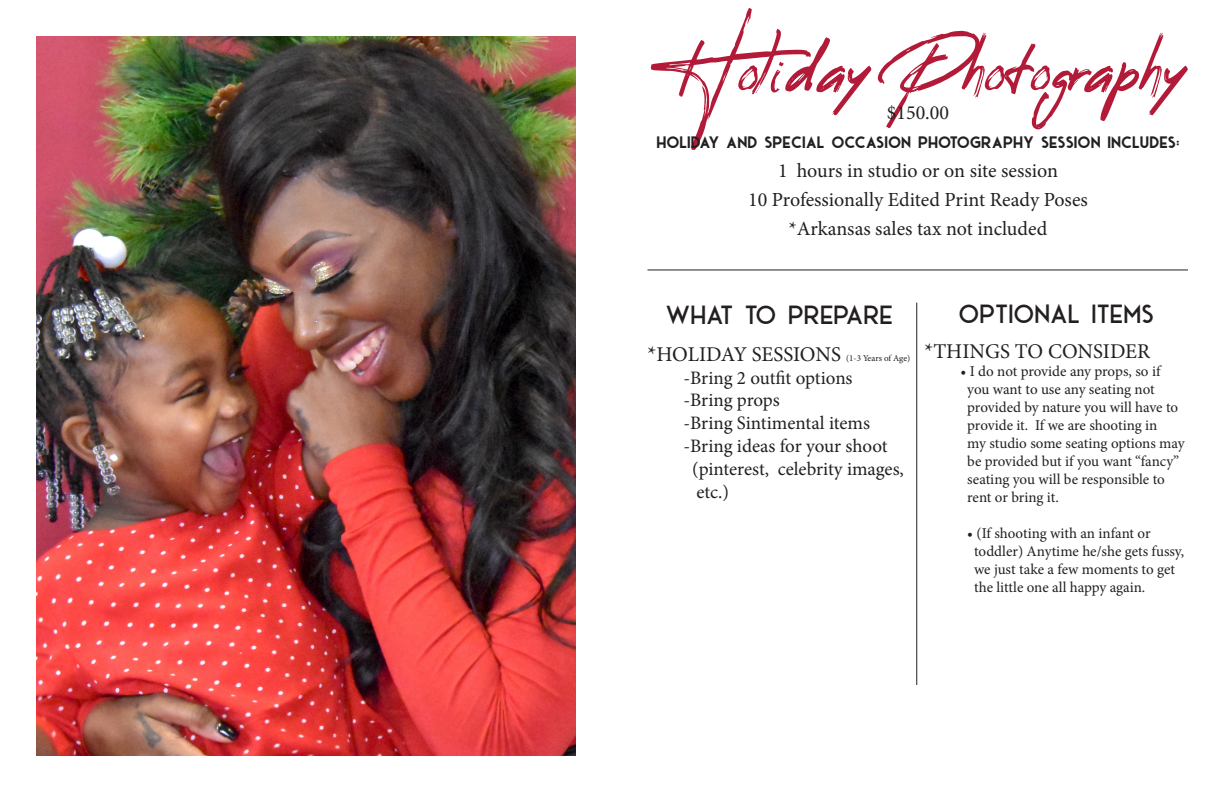
<style>
.page{position:relative;width:1224px;height:792px;background:#fff}
.page>*{position:absolute;margin:0;border:0;box-sizing:border-box;transform-origin:0 0}
.t1{font:57px "Reey";color:#b31a38}
.t2{font:700 25px "Ace Sans";color:#231f20}
.t3{font:21px "Minion Pro";letter-spacing:-.005em;color:#231f20}
.t4{font:20px/29px "Minion Pro";color:#231f20;text-align:center}
.t5{font:19px "Minion Pro";letter-spacing:-.005em;color:#231f20}
.t6{font:15px/18px "Minion Pro";letter-spacing:-.005em;color:#231f20}
.t7{font:900 15px "Ace Sans";color:#231f20}
.t8{font:9px "Minion Pro";letter-spacing:-.01em;color:#231f20}
.s1{font-size:22px}
</style>
<div class="page">
<img style="left:36px;top:36px;width:540px;height:720px">
<hr style="left:648px;top:270px;width:540px;height:1px;background:#231f20">
<hr style="left:916px;top:303px;width:1px;height:382px;background:#231f20">
<h1 class="t1" style="left:651px;top:40px;width:535px">Holiday Photography</h1>
<h3 class="t4" style="left:887px;top:98px;width:64px">$150.00</h3>
<p class="t7" style="left:656px;top:130px;width:525px">HOLIDAY AND SPECIAL OCCASION PHOTOGRAPHY SESSION INCLUDES:</p>
<h3 class="t4" style="left:748px;top:156px;width:341px">1 hours in studio or on site session<br>10 Professionally Edited Print Ready Poses *Arkansas sales tax not included</h3>
<h2 class="t2" style="left:665px;top:295px;width:229px">WHAT TO PREPARE</h2>
<h3 class="t3" style="left:648px;top:340px;width:195px"><span class="s1">*</span>HOLIDAY SESSIONS</h3>
<p class="t8" style="left:846px;top:352px;width:66px">(1-3 Years of Age)</p>
<p class="t5" style="left:684px;top:365px;width:171px">-Bring 2 outfit options</p>
<p class="t5" style="left:684px;top:388px;width:98px">-Bring props</p>
<p class="t5" style="left:684px;top:410px;width:188px">-Bring Sintimental items</p>
<p class="t5" style="left:684px;top:433px;width:206px">-Bring ideas for your shoot</p>
<p class="t5" style="left:692px;top:456px;width:213px">(pinterest, celebrity images,</p>
<p class="t5" style="left:696px;top:479px;width:34px">etc.)</p>
<h2 class="t2" style="left:958px;top:294px;width:197px">OPTIONAL ITEMS</h2>
<h3 class="t3" style="left:924px;top:337px;width:227px"><span class="s1">*</span>THINGS TO CONSIDER</h3>
<p class="t6" style="left:967px;top:362px;width:219px;text-indent:-7px">• I do not provide any props, so if you want to use any seating not provided by nature you will have to provide it. If we are shooting in<br>my studio some seating options may be provided but if you want “fancy” seating you will be responsible to rent or bring it.</p>
<p class="t6" style="left:974px;top:524px;width:212px;text-indent:-7px">• (If shooting with an infant or toddler) Anytime he/she gets fussy, we just take a few moments to get the little one all happy again.</p>
</div>
